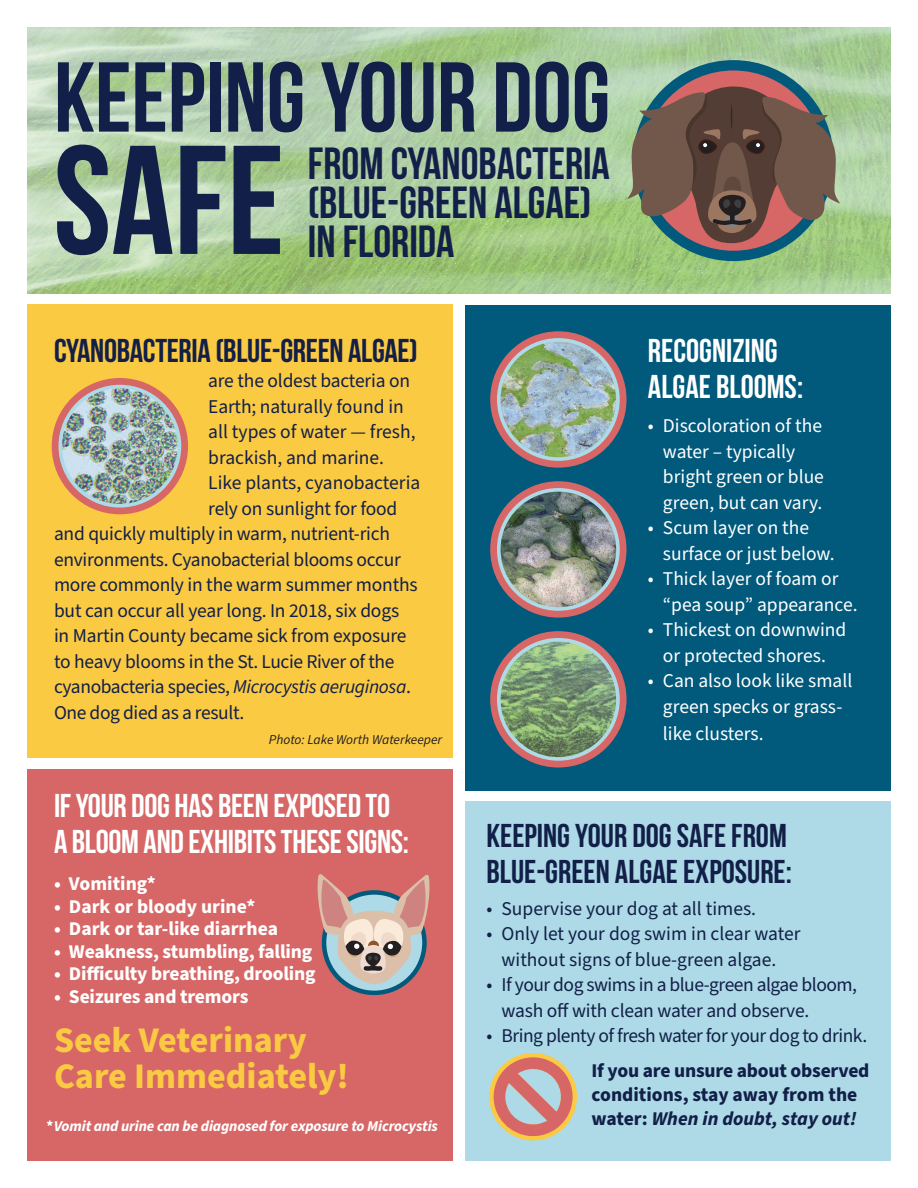
<style>
.page{position:relative;width:918px;height:1188px;background:#fff}
.page>*{position:absolute;margin:0;border:0;box-sizing:border-box;transform-origin:0 0}
.t1{font:700 154.5px "Bebas Neue";color:#121f48}
.t2{font:700 99px "Bebas Neue";color:#121f48}
.t3{font:45px/39px "Bebas Neue";color:#121f48}
.t4{font:700 36px/36px "Source Sans Pro";color:#fbca43}
.t5{font:700 33px/36px "Bebas Neue";color:#121f48}
.t6{font:700 33px/36px "Bebas Neue";letter-spacing:-.01em;color:#fff}
.t7{font:19.5px/25.5px "Source Sans Pro";letter-spacing:-.01em;color:#121f48;text-align:center}
.t8{font:19.5px/25.5px "Source Sans Pro";color:#fff}
.t9{font:700 19.5px "Source Sans Pro";letter-spacing:-.01em;color:#fff}
.t10{font:700 19.5px/24px "Source Sans Pro";letter-spacing:-.01em;color:#121f48}
.t11{font:italic 700 15px "Source Sans Pro";letter-spacing:-.01em;color:#fff}
.t12{font:italic 13.5px "Source Sans Pro";color:#231f20}
.s1{font-style:italic}
.s2{font-style:normal}
</style>
<div class="page">
<div style="left:27px;top:305px;width:426px;height:453px;background:#fbca43"></div>
<div style="left:52px;top:378px;width:136px;height:136px;background:#d76766;border-radius:50%"></div>
<div style="left:59px;top:385px;width:122px;height:123px;background:#addae6;border-radius:50%"></div>
<img style="left:62px;top:388px;width:116px;height:116px;border-radius:58px">
<img style="left:27px;top:27px;width:864px;height:267px">
<div style="left:465px;top:305px;width:425px;height:486px;background:#01597c"></div>
<div style="left:27px;top:770px;width:426px;height:391px;background:#d76766"></div>
<div style="left:322px;top:890px;width:105px;height:105px;background:#01597c;border-radius:50%"></div>
<div style="left:326px;top:895px;width:96px;height:96px;background:#addae6;border-radius:50%"></div>
<svg style="left:317px;top:874px;width:113px;height:110px"></svg>
<div style="left:465px;top:801px;width:425px;height:360px;background:#addae6"></div>
<div style="left:490px;top:331px;width:137px;height:137px;background:#d76766;border-radius:50%"></div>
<svg style="left:497px;top:338px;width:123px;height:123px"></svg>
<img style="left:501px;top:342px;width:115px;height:115px;border-radius:58px">
<div style="left:490px;top:481px;width:137px;height:137px;background:#d76766;border-radius:50%"></div>
<svg style="left:497px;top:488px;width:123px;height:123px"></svg>
<img style="left:501px;top:492px;width:115px;height:115px;border-radius:58px">
<div style="left:490px;top:631px;width:137px;height:137px;background:#d76766;border-radius:50%"></div>
<svg style="left:497px;top:638px;width:123px;height:123px"></svg>
<img style="left:501px;top:642px;width:115px;height:115px;border-radius:58px">
<svg style="left:489px;top:1053px;width:88px;height:87px"></svg>
<div style="left:633px;top:60px;width:201px;height:201px;background:#01597c;border-radius:50%"></div>
<div style="left:643px;top:70px;width:181px;height:181px;background:#d76766;border-radius:50%"></div>
<svg style="left:627px;top:87px;width:213px;height:156px;background:#766454"></svg>
<p class="t2" style="left:54px;top:43px;width:558px">KEEPING YOUR DOG</p>
<p class="t3" style="left:308px;top:144px;width:303px">FROM CYANOBACTERIA (BLUE-GREEN ALGAE)<br>IN FLORIDA</p>
<p class="t1" style="left:54px;top:116px;width:232px">SAFE</p>
<p class="t5" style="left:54px;top:332px;width:365px">CYANOBACTERIA (BLUE-GREEN ALGAE)</p>
<p class="t7" style="left:208px;top:369px;width:203px">are the oldest bacteria on</p>
<p class="t7" style="left:208px;top:394px;width:197px">Earth; naturally found in</p>
<p class="t7" style="left:208px;top:420px;width:209px">all types of water — fresh,</p>
<p class="t7" style="left:208px;top:445px;width:177px">brackish, and marine.</p>
<p class="t7" style="left:208px;top:471px;width:214px">Like plants, cyanobacteria</p>
<p class="t7" style="left:208px;top:496px;width:191px">rely on sunlight for food</p>
<p class="t7" style="left:54px;top:522px;width:337px">and quickly multiply in warm, nutrient-rich</p>
<p class="t7" style="left:54px;top:547px;width:348px">environments. Cyanobacterial blooms occur</p>
<p class="t7" style="left:54px;top:573px;width:365px">more commonly in the warm summer months</p>
<p class="t7" style="left:54px;top:598px;width:347px">but can occur all year long. In 2018, six dogs</p>
<p class="t7" style="left:54px;top:624px;width:354px">in Martin County became sick from exposure</p>
<p class="t7" style="left:54px;top:649px;width:342px">to heavy blooms in the St. Lucie River of the</p>
<p class="t7" style="left:54px;top:675px;width:358px">cyanobacteria species, <span class="s1">Microcystis aeruginosa</span>.</p>
<p class="t7" style="left:54px;top:700px;width:192px">One dog died as a result.</p>
<p class="t12" style="left:269px;top:730px;width:175px">Photo: Lake Worth Waterkeeper</p>
<p class="t6" style="left:648px;top:332px;width:157px">RECOGNIZING<br>ALGAE BLOOMS:</p>
<p class="t8" style="left:663px;top:414px;width:163px;text-indent:-15px">• Discoloration of the water – typically bright green or blue green, but can vary.</p>
<p class="t8" style="left:663px;top:516px;width:173px;text-indent:-15px">• Scum layer on the surface or just below.</p>
<p class="t8" style="left:663px;top:567px;width:196px;text-indent:-15px">• Thick layer of foam or “pea soup” appearance.</p>
<p class="t8" style="left:648px;top:618px;width:200px;text-align:center">• Thickest on downwind or protected shores.</p>
<p class="t8" style="left:663px;top:668px;width:191px;line-height:26.2px;text-indent:-15px">• Can also look like small green specks or grass&shy;like clusters.</p>
<p class="t6" style="left:54px;top:787px;width:356px">IF YOUR DOG HAS BEEN EXPOSED TO<br>A BLOOM AND EXHIBITS THESE SIGNS:</p>
<p class="t9" style="left:54px;top:870px;width:103px">• Vomiting*</p>
<p class="t9" style="left:54px;top:893px;width:203px">• Dark or bloody urine*</p>
<p class="t9" style="left:54px;top:915px;width:226px">• Dark or tar-like diarrhea</p>
<p class="t9" style="left:54px;top:938px;width:260px">• Weakness, stumbling, falling</p>
<p class="t9" style="left:54px;top:960px;width:263px">• Difficulty breathing, drooling</p>
<p class="t9" style="left:54px;top:983px;width:196px">• Seizures and tremors</p>
<p class="t4" style="left:54px;top:1023px;width:297px">Seek Veterinary<br>Care Immediately!</p>
<p class="t11" style="left:46px;top:1116px;width:393px"><span class="s2">*</span>Vomit and urine can be diagnosed for exposure to Microcystis</p>
<p class="t5" style="left:487px;top:818px;width:307px">KEEPING YOUR DOG SAFE FROM<br>BLUE-GREEN ALGAE EXPOSURE:</p>
<p class="t7" style="left:487px;top:896px;width:271px">• Supervise your dog at all times.</p>
<p class="t7" style="left:487px;top:922px;width:315px">• Only let your dog swim in clear water without signs of blue-green algae.</p>
<p class="t7" style="left:487px;top:973px;width:372px">• If your dog swims in a blue-green algae bloom,</p>
<p class="t7" style="left:502px;top:998px;width:309px">wash off with clean water and observe.</p>
<p class="t7" style="left:487px;top:1024px;width:382px">• Bring plenty of fresh water for your dog to drink.</p>
<p class="t10" style="left:592px;top:1059px;width:279px">If you are unsure about observed conditions, stay away from the water: <span class="s1">When in doubt, stay out!</span></p>
</div>
